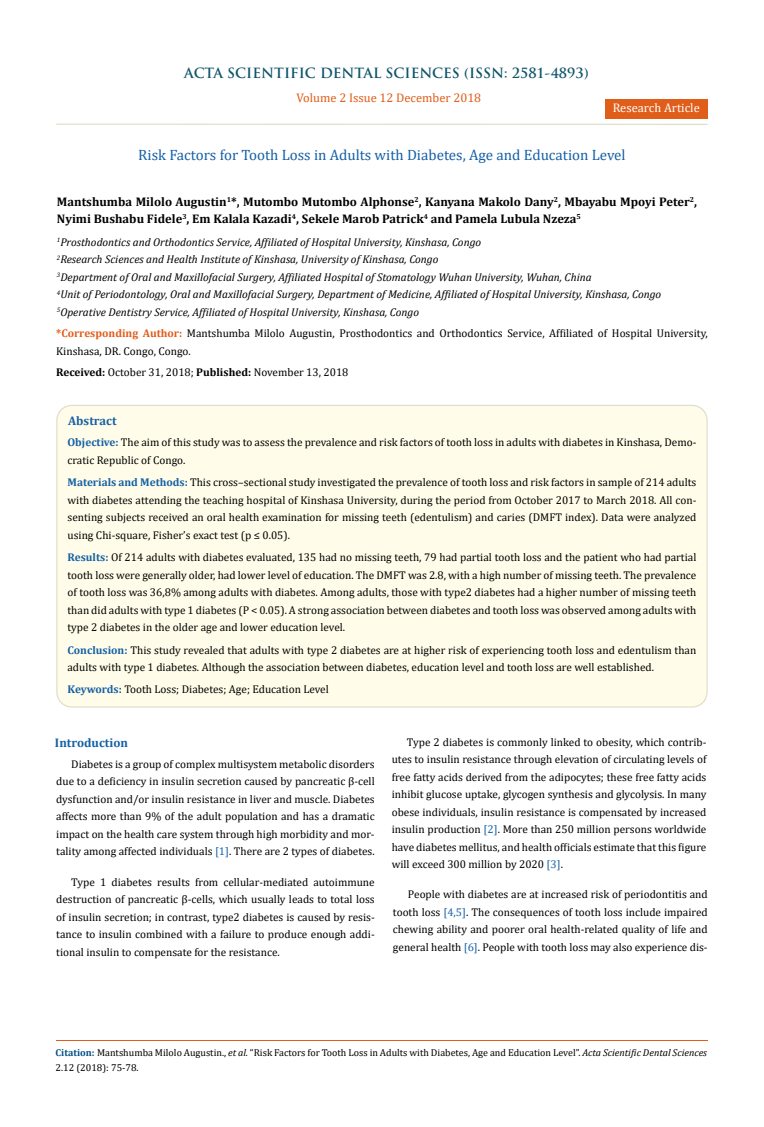
<style>
.page{position:relative;width:764px;height:1127px;background:#fff}
.page>*{position:absolute;margin:0;border:0;box-sizing:border-box;transform-origin:0 0}
.t1{font:15px "Cambria";color:#1560a6}
.t2{font:700 13.75px "Trajan Pro";color:#0e546a}
.t3{font:700 12.5px/17.5px "Cambria";color:#000}
.t4{font:12.5px "Cambria";color:#e05d1a}
.t5{font:700 12.5px "Cambria";color:#1560a6}
.t6{font:12.5px "Cambria";color:#fff}
.t7{font:11.25px/17.5px "Cambria";color:#000;text-align:justify}
.t8{font:italic 11.25px/17.5px "Cambria";color:#000}
.t9{font:10px/15px "Cambria";color:#000}
.s1{font-weight:700;color:#e05d1a}
.s2{font-weight:700}
.s3{font-weight:700;color:#1560a6}
.s4{font-weight:700;color:#0e546a}
.s5{color:#1560a6}
.s6{font-weight:700;color:#035089}
.s7{font-style:italic}
</style>
<div class="page">
<div style="left:605px;top:99px;width:102px;height:20px;background:#e05d1a"></div>
<div style="left:57px;top:405px;width:650px;height:302px;background:#fffde9;border-radius:15px"></div>
<hr style="left:56px;top:123px;width:651px;height:2px;background:#e0dfcd">
<hr style="left:56px;top:1040px;width:651px;height:1px;background:#e05d1a">
<p class="t2" style="left:184px;top:64px;width:406px">ACTA SCIENTIFIC DENTAL SCIENCES (ISSN: 2581-4893)</p>
<p class="t4" style="left:296px;top:91px;width:186px">Volume 2 Issue 12 December 2018</p>
<p class="t6" style="left:613px;top:100px;width:89px">Research Article</p>
<h1 class="t1" style="left:138px;top:146px;width:489px">Risk Factors for Tooth Loss in Adults with Diabetes, Age and Education Level</h1>
<p class="t3" style="left:57px;top:192px;width:641px">Mantshumba Milolo Augustin<sup>1</sup>*, Mutombo Mutombo Alphonse<sup>2</sup>, Kanyana Makolo Dany<sup>2</sup>, Mbayabu Mpoyi Peter<sup>2</sup>,<br>Nyimi Bushabu Fidele<sup>3</sup>, Em Kalala Kazadi<sup>4</sup>, Sekele Marob Patrick<sup>4</sup> and Pamela Lubula Nzeza<sup>5</sup></p>
<p class="t8" style="left:57px;top:233px;width:606px"><sup>1</sup>Prosthodontics and Orthodontics Service, Affiliated of Hospital University, Kinshasa, Congo<br><sup>2</sup>Research Sciences and Health Institute of Kinshasa, University of Kinshasa, Congo<br><sup>3</sup>Department of Oral and Maxillofacial Surgery, Affiliated Hospital of Stomatology Wuhan University, Wuhan, China<br><sup>4</sup>Unit of Periodontology, Oral and Maxillofacial Surgery, Department of Medicine, Affiliated of Hospital University, Kinshasa, Congo <sup>5</sup>Operative Dentistry Service, Affiliated of Hospital University, Kinshasa, Congo</p>
<p class="t7" style="left:56px;top:324px;width:653px"><span class="s1">*Corresponding Author:</span> Mantshumba Milolo Augustin, Prosthodontics and Orthodontics Service, Affiliated of Hospital University,<br>Kinshasa, DR. Congo, Congo.</p>
<p class="t7" style="left:56px;top:363px;width:294px"><span class="s2">Received:</span> October 31, 2018; <span class="s2">Published:</span> November 13, 2018</p>
<p class="t5" style="left:68px;top:412px;width:50px">Abstract</p>
<p class="t7" style="left:67px;top:433px;width:630px"><span class="s3">Objective:</span> The aim of this study was to assess the prevalence and risk factors of tooth loss in adults with diabetes in Kinshasa, Demo&shy;cratic Republic of Congo.</p>
<p class="t7" style="left:67px;top:473px;width:630px"><span class="s3">Materials and Methods:</span> This cross–sectional study investigated the prevalence of tooth loss and risk factors in sample of 214 adults with diabetes attending the teaching hospital of Kinshasa University, during the period from October 2017 to March 2018. All con&shy;senting subjects received an oral health examination for missing teeth (edentulism) and caries (DMFT index). Data were analyzed using Chi-square, Fisher’s exact test (p ≤ 0.05).</p>
<p class="t7" style="left:67px;top:548px;width:630px"><span class="s3">Results:</span> Of 214 adults with diabetes evaluated, 135 had no missing teeth, 79 had partial tooth loss and the patient who had partial tooth loss were generally older, had lower level of education. The DMFT was 2.8, with a high number of missing teeth. The prevalence of tooth loss was 36,8% among adults with diabetes. Among adults, those with type2 diabetes had a higher number of missing teeth than did adults with type 1 diabetes (P &lt; 0.05). A strong association between diabetes and tooth loss was observed among adults with type 2 diabetes in the older age and lower education level.</p>
<p class="t7" style="left:67px;top:641px;width:630px"><span class="s3">Conclusion:</span> This study revealed that adults with type 2 diabetes are at higher risk of experiencing tooth loss and edentulism than adults with type 1 diabetes. Although the association between diabetes, education level and tooth loss are well established.</p>
<p class="t7" style="left:68px;top:680px;width:263px"><span class="s3">Keywords</span><span class="s4">:</span> Tooth Loss; Diabetes; Age; Education Level</p>
<p class="t5" style="left:55px;top:733px;width:75px">Introduction</p>
<p class="t7" style="left:392px;top:732px;width:316px;text-indent:15px">Type 2 diabetes is commonly linked to obesity, which contrib&shy;utes to insulin resistance through elevation of circulating levels of free fatty acids derived from the adipocytes; these free fatty acids inhibit glucose uptake, glycogen synthesis and glycolysis. In many obese individuals, insulin resistance is compensated by increased insulin production <span class="s5">[2]</span>. More than 250 million persons worldwide have diabetes mellitus, and health officials estimate that this figure will exceed 300 million by 2020 <span class="s5">[3]</span>.</p>
<p class="t7" style="left:56px;top:872px;width:320px;text-indent:15px">Type 1 diabetes results from cellular-mediated autoimmune destruction of pancreatic β-cells, which usually leads to total loss of insulin secretion; in contrast, type2 diabetes is caused by resis&shy;tance to insulin combined with a failure to produce enough addi&shy;tional insulin to compensate for the resistance.</p>
<p class="t7" style="left:56px;top:754px;width:320px;text-indent:15px">Diabetes is a group of complex multisystem metabolic disorders due to a deficiency in insulin secretion caused by pancreatic β-cell dysfunction and/or insulin resistance in liver and muscle. Diabetes affects more than 9% of the adult population and has a dramatic impact on the health care system through high morbidity and mor&shy;tality among affected individuals <span class="s5">[1]</span>. There are 2 types of diabetes.</p>
<p class="t7" style="left:393px;top:885px;width:316px;text-indent:15px">People with diabetes are at increased risk of periodontitis and tooth loss <span class="s5">[4,5]</span>. The consequences of tooth loss include impaired chewing ability and poorer oral health-related quality of life and general health <span class="s5">[6]</span>. People with tooth loss may also experience dis-</p>
<p class="t9" style="left:56px;top:1044px;width:653px"><span class="s6">Citation:</span> Mantshumba Milolo Augustin., <span class="s7">et al.</span> “Risk Factors for Tooth Loss in Adults with Diabetes, Age and Education Level”. <span class="s7">Acta Scientific Dental Sciences<br></span>2.12 (2018): 75-78.</p>
</div>
